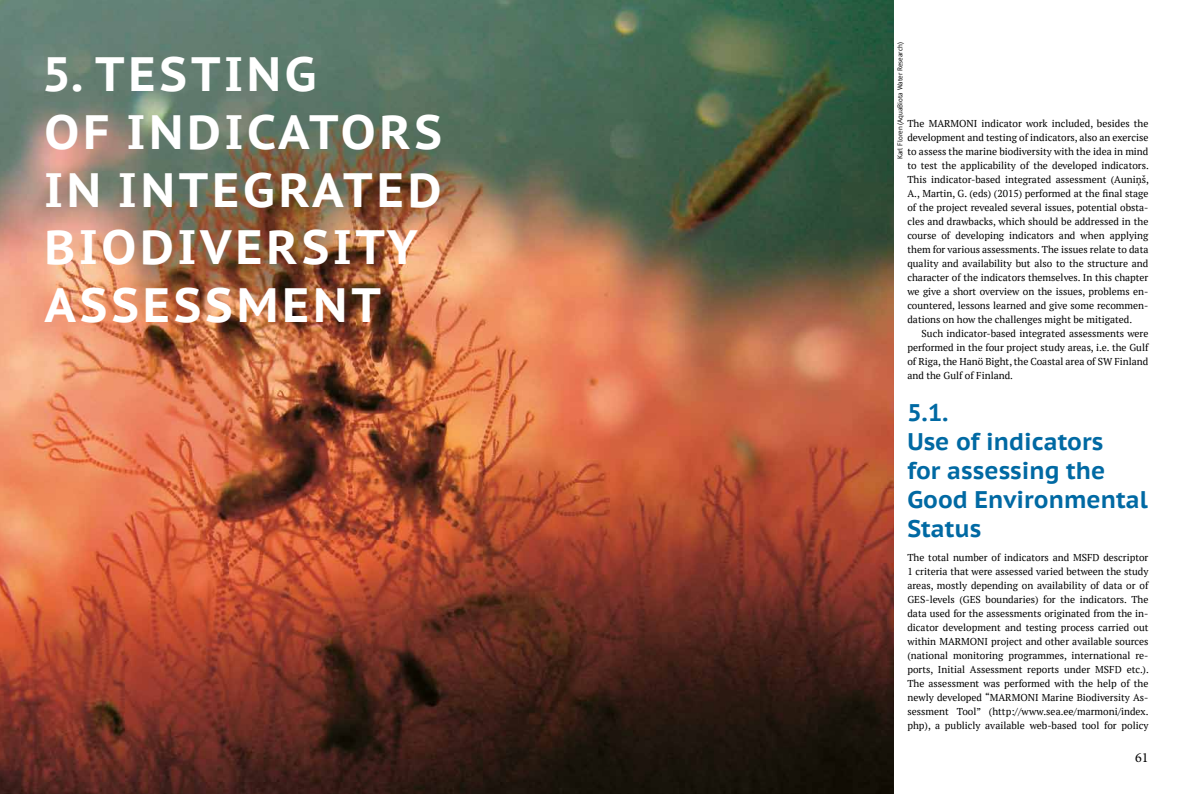
<style>
.page{position:relative;width:1191px;height:794px;background:#fff}
.page>*{position:absolute;margin:0;border:0;box-sizing:border-box;transform-origin:0 0}
.t1{font:700 48px/57.6px "PT Sans Caption";letter-spacing:.08em;color:#fff}
.t2{font:700 24px/28.8px "PT Sans Caption";color:#0069a3}
.t3{font:14px "Minion Pro";color:#000}
.t4{font:10px/14px "PT Serif";color:#000;text-align:justify}
.t5{font:7px "PT Sans";color:#000}
</style>
<div class="page">
<img style="left:0;top:0;width:893px;height:794px">
<h1 class="t1" style="left:43px;top:45px;width:401px">5. Testing<br>of indicators in integrated biodiversity assessment</h1>
<p class="t5" style="left:895px;top:159px;width:118px;rotate:-90deg">Karl Floren (AquaBiota Water Research)</p>
<p class="t4" style="left:907px;top:116px;width:243px">The MARMONI indicator work included, besides the development and testing of indicators, also an exercise to assess the marine biodiversity with the idea in mind to test the applicability of the developed indicators.<br>This indicator-based integrated assessment (Auniņš, A., Martin, G. (eds) (2015) performed at the final stage of the project revealed several issues, potential obsta&shy;cles and drawbacks, which should be addressed in the course of developing indicators and when applying them for various assessments. The issues relate to data quality and availability but also to the structure and character of the indicators themselves. In this chapter we give a short overview on the issues, problems en&shy;countered, lessons learned and give some recommen&shy;dations on how the challenges might be mitigated.</p>
<p class="t4" style="left:907px;top:326px;width:242px;text-indent:14px">Such indicator-based integrated assessments were performed in the four project study areas, i.e. the Gulf of Riga, the Hanö Bight, the Coastal area of SW Finland and the Gulf of Finland.</p>
<h2 class="t2" style="left:907px;top:398px;width:242px">5.1.<br>Use of indicators<br>for assessing the<br>Good Environmental<br>Status</h2>
<p class="t4" style="left:907px;top:550px;width:243px">The total number of indicators and MSFD descriptor 1 criteria that were assessed varied between the study areas, mostly depending on availability of data or of GES-levels (GES boundaries) for the indicators. The data used for the assessments originated from the in&shy;dicator development and testing process carried out within MARMONI project and other available sources (national monitoring programmes, international re&shy;ports, Initial Assessment reports under MSFD etc.).<br>The assessment was performed with the help of the newly developed “MARMONI Marine Biodiversity As&shy;sessment Tool” (http://www.sea.ee/marmoni/index. php), a publicly available web-based tool for policy</p>
<h3 class="t3" style="left:1135px;top:748px;width:15px">61</h3>
</div>
